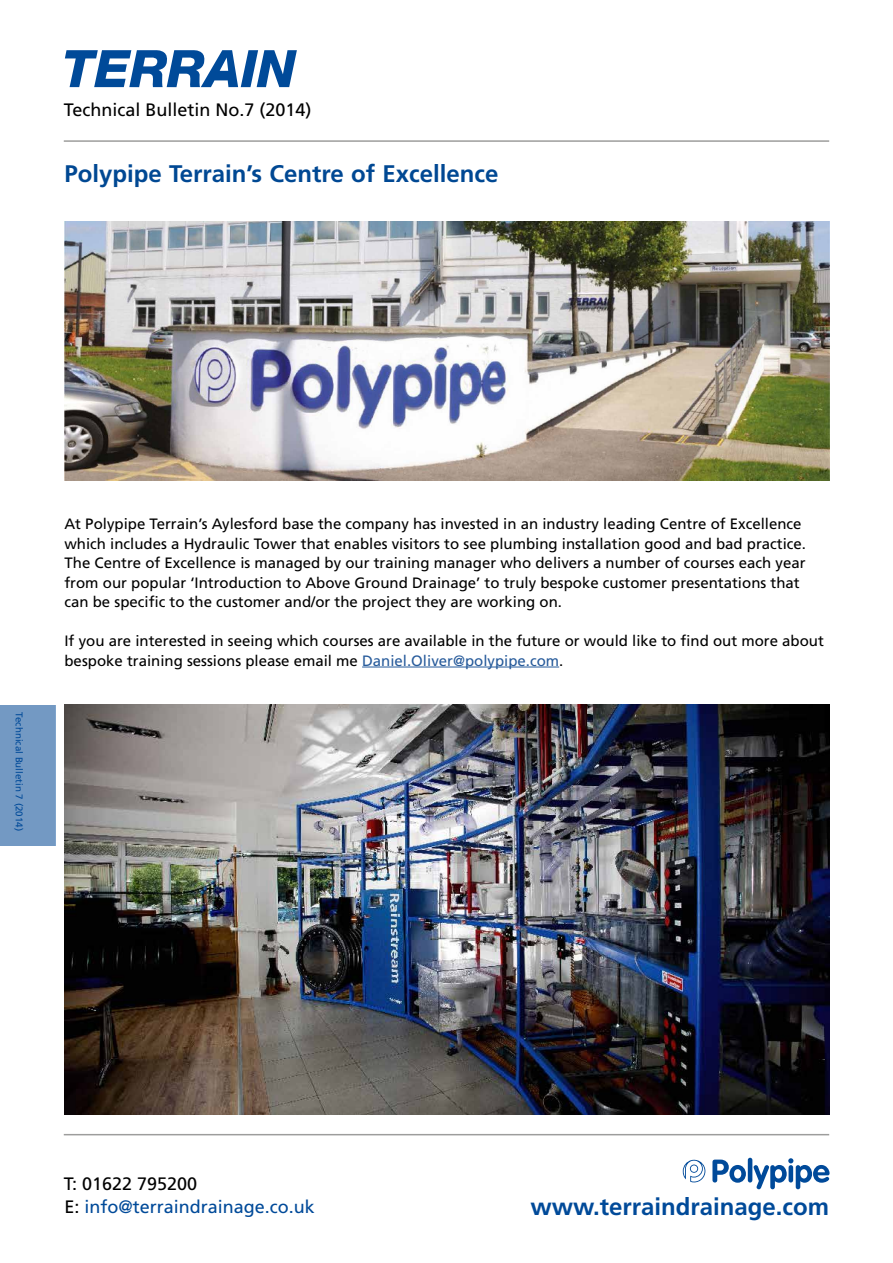
<style>
.page{position:relative;width:893px;height:1263px;background:#fff}
.page>*{position:absolute;margin:0;border:0;box-sizing:border-box;transform-origin:0 0}
.t1{font:700 24px "Frutiger";color:#004893}
.t2{font:700 24px "Frutiger";color:#004a99}
.t3{font:18px "Frutiger";color:#000}
.t4{font:18px "Frutiger";color:#004a99}
.t5{font:15px/19.5px "Frutiger";color:#000}
.t6{font:9.75px "Frutiger";color:#004a99}
.s1{color:#275b9b}
.s2{color:#000}
</style>
<div class="page">
<svg style="left:65px;top:50px;width:232px;height:37px"></svg>
<hr style="left:64px;top:1134px;width:765px;height:1px;background:#9d9d9c">
<svg style="left:683px;top:1160px;width:22px;height:22px"></svg>
<svg style="left:712px;top:1159px;width:34px;height:24px"></svg>
<hr style="left:748px;top:1158px;width:4px;height:24px;background:#004a9a;border-radius:2px">
<svg style="left:754px;top:1158px;width:75px;height:31px"></svg>
<hr style="left:64px;top:140px;width:765px;height:2px;background:#9d9d9c">
<div style="left:0;top:705px;width:55px;height:140px;background:#7399c3"></div>
<hr style="left:362px;top:667px;width:197px;height:1px;background:#275b9b">
<img style="left:65px;top:222px;width:764px;height:259px">
<img style="left:65px;top:705px;width:764px;height:409px">
<p class="t3" style="left:64px;top:99px;width:249px">Technical Bulletin No.7 (2014)</p>
<h1 class="t1" style="left:64px;top:159px;width:435px">Polypipe Terrain’s Centre of Excellence</h1>
<p class="t6" style="left:25px;top:712px;width:120px;rotate:90deg">Technical Bulletin 7 (2014)</p>
<p class="t5" style="left:64px;top:514px;width:743px">At Polypipe Terrain’s Aylesford base the company has invested in an industry leading Centre of Excellence which includes a Hydraulic Tower that enables visitors to see plumbing installation good and bad practice.<br>The Centre of Excellence is managed by our training manager who delivers a number of courses each year from our popular ‘Introduction to Above Ground Drainage’ to truly bespoke customer presentations that can be specific to the customer and/or the project they are working on.</p>
<p class="t5" style="left:64px;top:631px;width:761px">If you are interested in seeing which courses are available in the future or would like to find out more about bespoke training sessions please email me <span class="s1">Daniel.Oliver@polypipe.com</span>.</p>
<p class="t3" style="left:64px;top:1173px;width:135px">T: 01622 795200</p>
<p class="t4" style="left:64px;top:1196px;width:252px"><span class="s2">E:</span> info@terraindrainage.co.uk</p>
<h1 class="t2" style="left:530px;top:1192px;width:300px">www.terraindrainage.com</h1>
</div>
